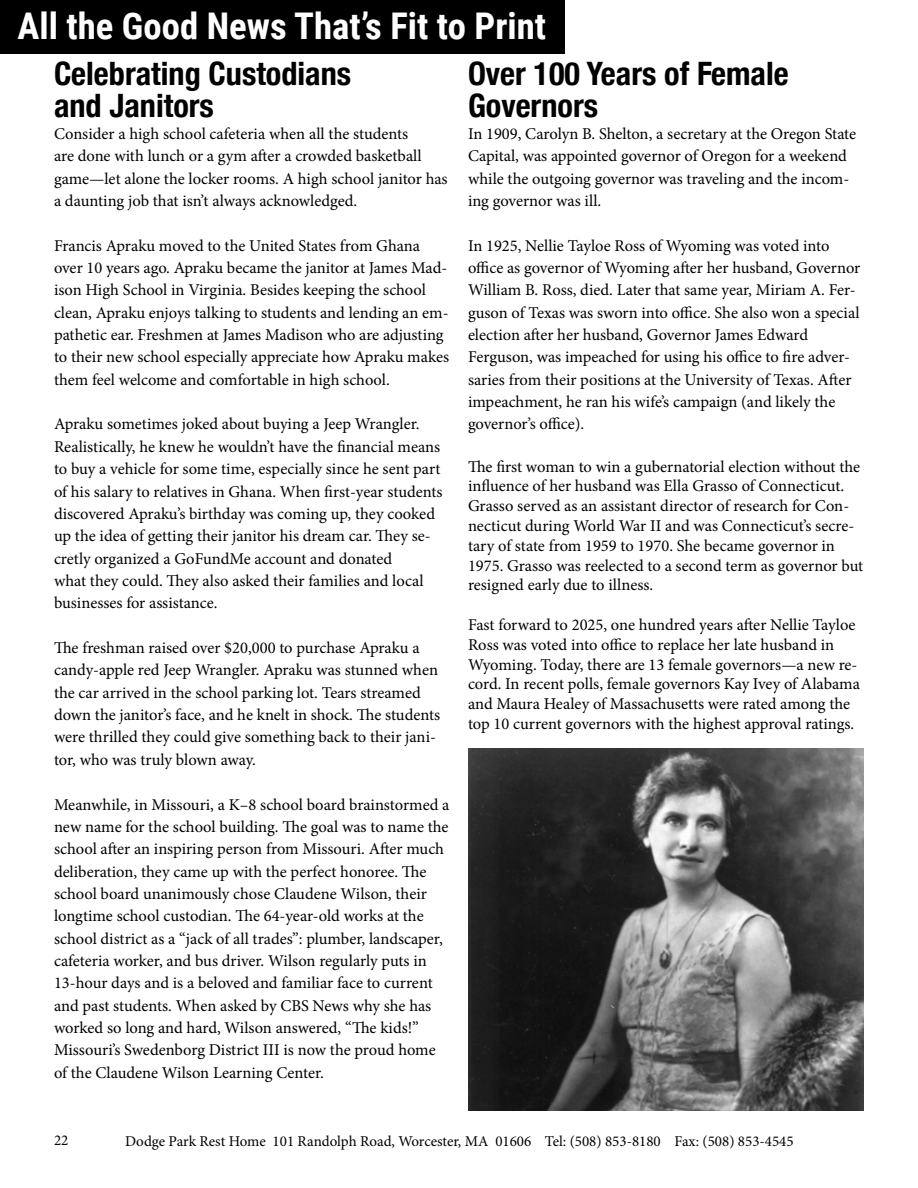
<style>
.page{position:relative;width:918px;height:1188px;background:#fff}
.page>*{position:absolute;margin:0;border:0;box-sizing:border-box;transform-origin:0 0}
.t1{font:700 36.75px "Roboto Condensed";color:#fff}
.t2{font:700 condensed 32.25px/31.5px "Helvetica Neue";color:#000}
.t3{font:16.5px/22.4px "Minion Pro";letter-spacing:-.005em;color:#000}
.t4{font:15px "Minion Pro";color:#000}
</style>
<div class="page">
<div style="left:0;top:0;width:565px;height:54px;background:#000"></div>
<img style="left:469px;top:748px;width:395px;height:362px">
<h1 class="t1" style="left:18px;top:0;width:530px">All the Good News That’s Fit to Print</h1>
<h2 class="t2" style="left:54px;top:56px;width:299px">Celebrating Custodians and Janitors</h2>
<p class="t3" style="left:54px;top:122px;width:395px">Consider a high school cafeteria when all the students<br>are done with lunch or a gym after a crowded basketball game—let alone the locker rooms. A high school janitor has a daunting job that isn’t always acknowledged.</p>
<p class="t3" style="left:54px;top:234px;width:397px">Francis Apraku moved to the United States from Ghana over 10 years ago. Apraku became the janitor at James Mad&shy;ison High School in Virginia. Besides keeping the school clean, Apraku enjoys talking to students and lending an em&shy;pathetic ear. Freshmen at James Madison who are adjusting to their new school especially appreciate how Apraku makes them feel welcome and comfortable in high school.</p>
<p class="t3" style="left:54px;top:413px;width:390px">Apraku sometimes joked about buying a Jeep Wrangler.<br>Realistically, he knew he wouldn’t have the financial means to buy a vehicle for some time, especially since he sent part of his salary to relatives in Ghana. When first-year students discovered Apraku’s birthday was coming up, they cooked up the idea of getting their janitor his dream car. They se&shy;cretly organized a GoFundMe account and donated<br>what they could. They also asked their families and local businesses for assistance.</p>
<p class="t3" style="left:54px;top:637px;width:388px">The freshman raised over $20,000 to purchase Apraku a candy-apple red Jeep Wrangler. Apraku was stunned when the car arrived in the school parking lot. Tears streamed down the janitor’s face, and he knelt in shock. The students were thrilled they could give something back to their jani&shy;tor, who was truly blown away.</p>
<p class="t3" style="left:54px;top:793px;width:397px">Meanwhile, in Missouri, a K–8 school board brainstormed a new name for the school building. The goal was to name the school after an inspiring person from Missouri. After much deliberation, they came up with the perfect honoree. The school board unanimously chose Claudene Wilson, their longtime school custodian. The 64-year-old works at the school district as a “jack of all trades”: plumber, landscaper, cafeteria worker, and bus driver. Wilson regularly puts in 13-hour days and is a beloved and familiar face to current and past students. When asked by CBS News why she has worked so long and hard, Wilson answered, “The kids!” Missouri’s Swedenborg District III is now the proud home of the Claudene Wilson Learning Center.</p>
<h2 class="t2" style="left:468px;top:56px;width:322px">Over 100 Years of Female<br>Governors</h2>
<p class="t3" style="left:468px;top:122px;width:390px">In 1909, Carolyn B. Shelton, a secretary at the Oregon State Capital, was appointed governor of Oregon for a weekend while the outgoing governor was traveling and the incom&shy;ing governor was ill.</p>
<p class="t3" style="left:468px;top:234px;width:394px">In 1925, Nellie Tayloe Ross of Wyoming was voted into office as governor of Wyoming after her husband, Governor William B. Ross, died. Later that same year, Miriam A. Fer&shy;guson of Texas was sworn into office. She also won a special election after her husband, Governor James Edward Ferguson, was impeached for using his office to fire adver&shy;saries from their positions at the University of Texas. After impeachment, he ran his wife’s campaign (and likely the governor’s office).</p>
<p class="t3" style="left:468px;top:457px;width:397px;line-height:19.8px">The first woman to win a gubernatorial election without the influence of her husband was Ella Grasso of Connecticut.<br>Grasso served as an assistant director of research for Con&shy;necticut during World War II and was Connecticut’s secre&shy;tary of state from 1959 to 1970. She became governor in 1975. Grasso was reelected to a second term as governor but resigned early due to illness.</p>
<p class="t3" style="left:468px;top:615px;width:393px;line-height:19.8px">Fast forward to 2025, one hundred years after Nellie Tayloe Ross was voted into office to replace her late husband in Wyoming. Today, there are 13 female governors—a new re&shy;cord. In recent polls, female governors Kay Ivey of Alabama and Maura Healey of Massachusetts were rated among the top 10 current governors with the highest approval ratings.</p>
<p class="t4" style="left:54px;top:1130px;width:16px">22</p>
<p class="t4" style="left:125px;top:1131px;width:670px">Dodge Park Rest Home 101 Randolph Road, Worcester, MA 01606 Tel: (508) 853-8180 Fax: (508) 853-4545</p>
</div>
